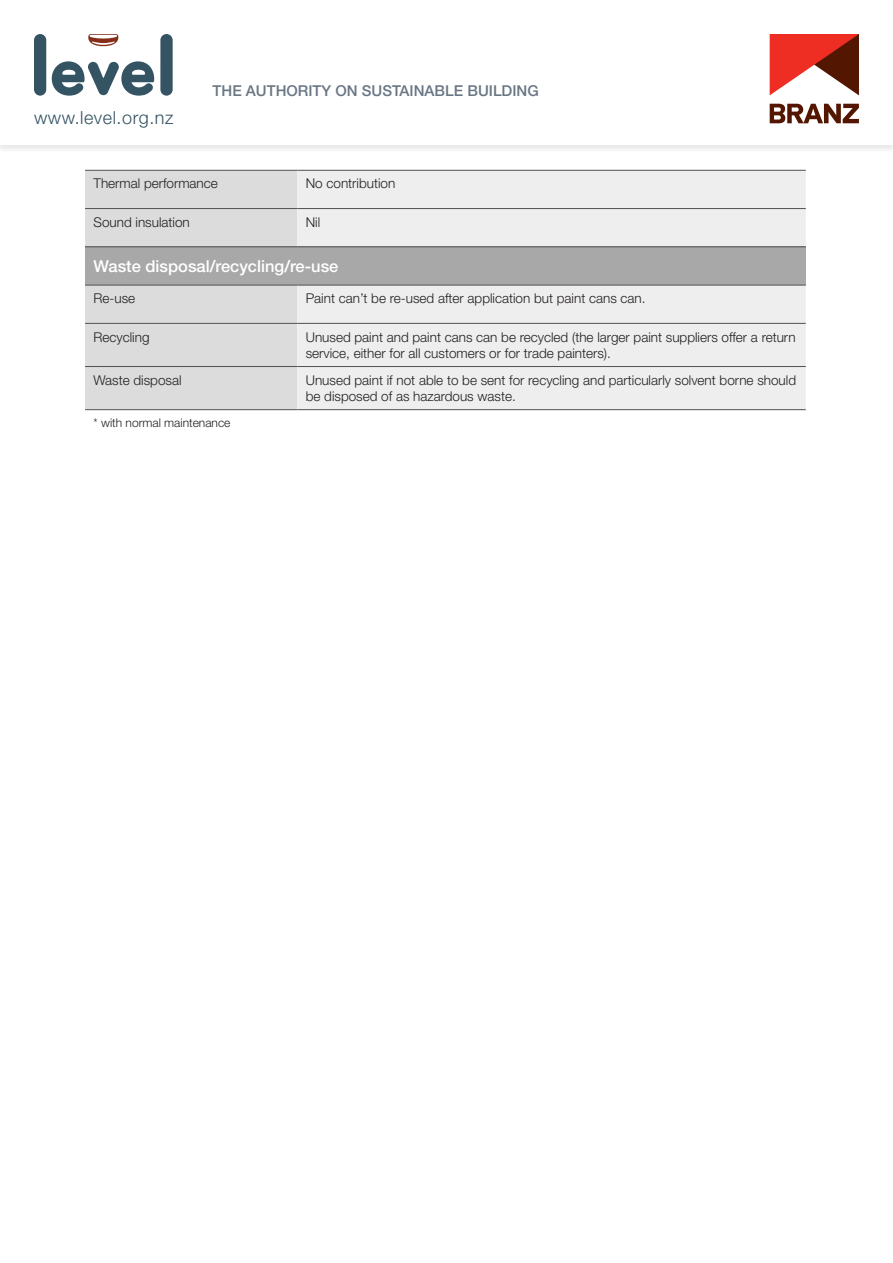
<style>
.page{position:relative;width:893px;height:1263px;background:#fff}
.page>*{position:absolute;margin:0;border:0;box-sizing:border-box;transform-origin:0 0}
.t1{font:300 18px "Helvetica Neue LT Std";letter-spacing:.03em;color:#345463}
.t2{font:500 16.5px "Helvetica Neue LT Std";color:#fff}
.t3{font:500 15px "Helvetica Neue LT Std";color:#697684}
.t4{font:300 13.5px/16.5px "Helvetica Neue LT Std";color:#231f20}
.t5{font:300 12px "Helvetica Neue LT Std";color:#231f20}
</style>
<div class="page">
<div style="left:0;top:0;width:893px;height:153px;background:#f0f0f0"></div>
<div style="left:0;top:0;width:893px;height:145px;background:#fff"></div>
<svg style="left:770px;top:104px;width:89px;height:19px"></svg>
<svg style="left:770px;top:34px;width:89px;height:61px"></svg>
<svg style="left:160px;top:34px;width:13px;height:62px"></svg>
<svg style="left:52px;top:61px;width:102px;height:35px"></svg>
<svg style="left:88px;top:34px;width:31px;height:12px"></svg>
<svg style="left:34px;top:34px;width:12px;height:62px"></svg>
<div style="left:85px;top:171px;width:212px;height:238px;background:#dcdcdc"></div>
<div style="left:297px;top:171px;width:509px;height:238px;background:#eee"></div>
<div style="left:85px;top:247px;width:721px;height:38px;background:#a8a8a8"></div>
<hr style="left:85px;top:170px;width:212px;height:1px;background:#515151">
<hr style="left:297px;top:170px;width:509px;height:1px;background:#515151">
<hr style="left:85px;top:208px;width:212px;height:1px;background:#515151">
<hr style="left:297px;top:208px;width:509px;height:1px;background:#515151">
<hr style="left:85px;top:247px;width:212px;height:1px;background:#515151">
<hr style="left:297px;top:247px;width:509px;height:1px;background:#515151">
<hr style="left:85px;top:285px;width:212px;height:1px;background:#515151">
<hr style="left:297px;top:285px;width:509px;height:1px;background:#515151">
<hr style="left:85px;top:323px;width:212px;height:1px;background:#515151">
<hr style="left:297px;top:323px;width:509px;height:1px;background:#515151">
<hr style="left:85px;top:366px;width:212px;height:1px;background:#515151">
<hr style="left:297px;top:366px;width:509px;height:1px;background:#515151">
<hr style="left:85px;top:409px;width:212px;height:1px;background:#515151">
<hr style="left:297px;top:409px;width:509px;height:1px;background:#515151">
<h1 class="t1" style="left:34px;top:107px;width:141px">www.level.org.nz</h1>
<p class="t3" style="left:213px;top:82px;width:328px">THE AUTHORITY ON SUSTAINABLE BUILDING</p>
<p class="t4" style="left:94px;top:175px;width:126px">Thermal performance</p>
<p class="t4" style="left:306px;top:175px;width:91px">No contribution</p>
<p class="t4" style="left:94px;top:213px;width:98px">Sound insulation</p>
<p class="t4" style="left:306px;top:213px;width:16px">Nil</p>
<p class="t2" style="left:94px;top:256px;width:246px">Waste disposal/recycling/re-use</p>
<p class="t4" style="left:94px;top:290px;width:43px">Re-use</p>
<p class="t4" style="left:306px;top:290px;width:341px">Paint can’t be re-used after application but paint cans can.</p>
<p class="t4" style="left:94px;top:328px;width:58px">Recycling</p>
<p class="t4" style="left:306px;top:328px;width:491px">Unused paint and paint cans can be recycled (the larger paint suppliers offer a return service, either for all customers or for trade painters).</p>
<p class="t4" style="left:94px;top:371px;width:89px">Waste disposal</p>
<p class="t4" style="left:306px;top:371px;width:492px">Unused paint if not able to be sent for recycling and particularly solvent borne should be disposed of as hazardous waste.</p>
<p class="t5" style="left:94px;top:415px;width:138px">* with normal maintenance</p>
</div>
